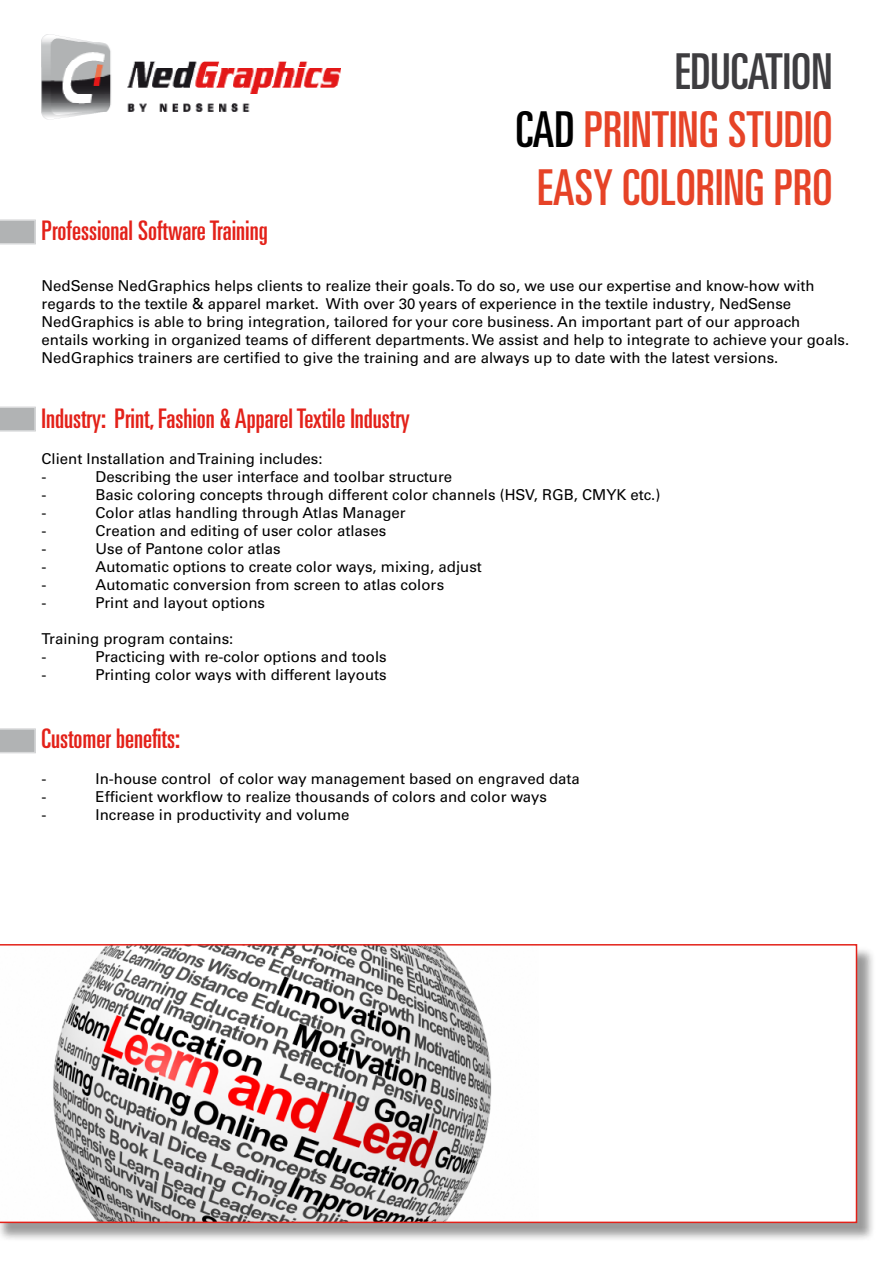
<style>
.page{position:relative;width:893px;height:1263px;background:#fff}
.page>*{position:absolute;margin:0;border:0;box-sizing:border-box;transform-origin:0 0}
.t1{font:ultra-condensed 49.5px/57.9px "Univers LT Pro";color:#e64327;text-align:right}
.t2{font:ultra-condensed 27px "Univers LT Pro";color:#e32119}
.t3{font:15px/18px "Univers LT Pro 55 Roman";color:#000}
.s1{color:#3e3d40}
.s2{color:#000}
</style>
<div class="page">
<img style="left:42px;top:34px;width:299px;height:85px">
<div style="left:0;top:946px;width:876px;height:296px;background:#000;opacity:.4"></div>
<svg style="left:0;top:944px;width:857px;height:279px"></svg>
<svg style="left:0;top:219px;width:36px;height:26px"></svg>
<svg style="left:0;top:406px;width:36px;height:26px"></svg>
<svg style="left:0;top:728px;width:36px;height:25px"></svg>
<h1 class="t1" style="left:516px;top:42px;width:318px"><span class="s1">EDUCATION<br></span><span class="s2">CAD</span> PRINTING STUDIO<br>EASY COLORING PRO</h1>
<h2 class="t2" style="left:42px;top:215px;width:228px">Professional Software Training</h2>
<p class="t3" style="left:42px;top:276px;width:809px">NedSense NedGraphics helps clients to realize their goals. To do so, we use our expertise and know-how with regards to the textile &amp; apparel market. With over 30 years of experience in the textile industry, NedSense NedGraphics is able to bring integration, tailored for your core business. An important part of our approach entails working in organized teams of different departments. We assist and help to integrate to achieve your goals.<br>NedGraphics trainers are certified to give the training and are always up to date with the latest versions.</p>
<h2 class="t2" style="left:42px;top:403px;width:370px">Industry: Print, Fashion &amp; Apparel Textile Industry</h2>
<p class="t3" style="left:42px;top:449px;width:282px">Client Installation and Training includes: -</p>
<p class="t3" style="left:96px;top:467px;width:358px">Describing the user interface and toolbar structure</p>
<p class="t3" style="left:42px;top:485px;width:6px">-</p>
<p class="t3" style="left:96px;top:485px;width:566px">Basic coloring concepts through different color channels (HSV, RGB, CMYK etc.)</p>
<p class="t3" style="left:42px;top:503px;width:6px">-</p>
<p class="t3" style="left:96px;top:503px;width:312px">Color atlas handling through Atlas Manager</p>
<p class="t3" style="left:42px;top:521px;width:6px">-</p>
<p class="t3" style="left:96px;top:521px;width:292px">Creation and editing of user color atlases</p>
<p class="t3" style="left:42px;top:539px;width:6px">-</p>
<p class="t3" style="left:96px;top:539px;width:187px">Use of Pantone color atlas</p>
<p class="t3" style="left:42px;top:557px;width:6px">-</p>
<p class="t3" style="left:96px;top:557px;width:388px">Automatic options to create color ways, mixing, adjust</p>
<p class="t3" style="left:42px;top:575px;width:6px">-</p>
<p class="t3" style="left:96px;top:575px;width:350px">Automatic conversion from screen to atlas colors</p>
<p class="t3" style="left:42px;top:593px;width:6px">-</p>
<p class="t3" style="left:96px;top:593px;width:171px">Print and layout options</p>
<p class="t3" style="left:42px;top:629px;width:193px">Training program contains: -</p>
<p class="t3" style="left:96px;top:647px;width:293px">Practicing with re-color options and tools</p>
<p class="t3" style="left:42px;top:665px;width:6px">-</p>
<p class="t3" style="left:96px;top:665px;width:293px">Printing color ways with different layouts</p>
<h2 class="t2" style="left:42px;top:723px;width:140px">Customer benefits:</h2>
<p class="t3" style="left:42px;top:770px;width:6px">-</p>
<p class="t3" style="left:96px;top:770px;width:486px">In-house control of color way management based on engraved data</p>
<p class="t3" style="left:42px;top:788px;width:6px">-</p>
<p class="t3" style="left:96px;top:788px;width:453px">Efficient workflow to realize thousands of colors and color ways</p>
<p class="t3" style="left:42px;top:806px;width:6px">-</p>
<p class="t3" style="left:96px;top:806px;width:256px">Increase in productivity and volume</p>
</div>
